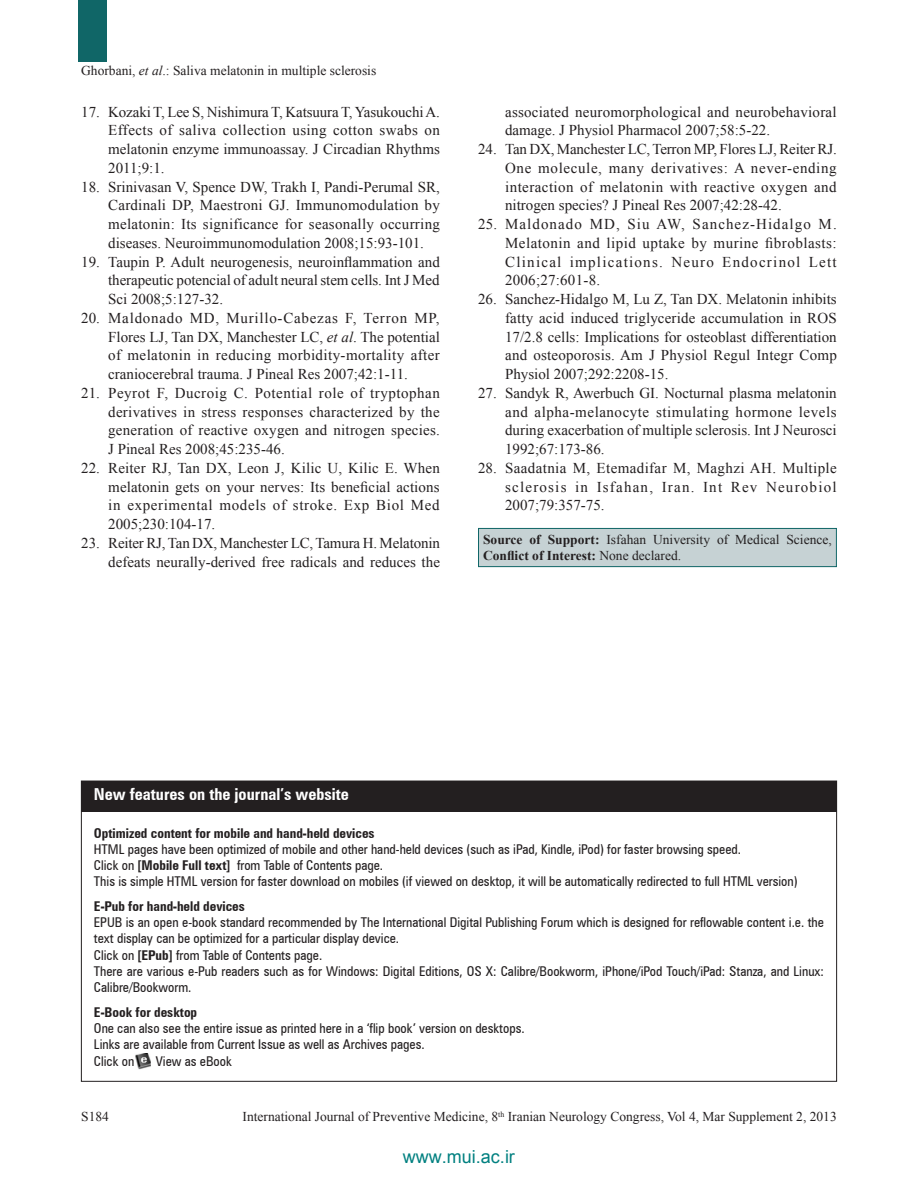
<style>
.page{position:relative;width:918px;height:1188px;background:#fff}
.page>*{position:absolute;margin:0;border:0;box-sizing:border-box;transform-origin:0 0}
.t1{font:18px "Arial";color:#008080}
.t2{font:700 condensed 16.5px "Zurich BT";color:#fff}
.REF{font:15px/18.8px "Times New Roman";color:#231f20;text-align:justify}
.t3{font:condensed 13.5px/16.2px "Zurich BT";color:#231f20}
.SRC{font:13.5px/16.2px "Times New Roman";color:#231f20}
.t4{font:700 condensed 13.5px "Zurich BT";color:#231f20}
.s1{font-style:italic}
.s2{font-weight:700}
</style>
<div class="page">
<div style="left:78px;top:0;width:29px;height:61px;background:#106667"></div>
<div style="left:479px;top:528px;width:357px;height:39px;background:#c6d2d4"></div>
<div style="left:478px;top:528px;width:359px;height:39px;border:1px solid #106667"></div>
<div style="left:81px;top:781px;width:756px;height:31px;background:#231f20"></div>
<img style="left:135px;top:1054px;width:16px;height:15px">
<p class="SRC" style="left:81px;top:62px;width:297px">Ghorbani, <span class="s1">et al</span>.: Saliva melatonin in multiple sclerosis</p>
<p class="REF" style="left:108px;top:102px;width:333px;text-indent:-27px">17. Kozaki T, Lee S, Nishimura T, Katsuura T, YasukouchiA.<br>Effects of saliva collection using cotton swabs on melatonin enzyme immunoassay. J Circadian Rhythms 2011;9:1.</p>
<p class="REF" style="left:108px;top:177px;width:333px;text-indent:-27px">18. Srinivasan V, Spence DW, Trakh I, Pandi‑Perumal SR, Cardinali DP, Maestroni GJ. Immunomodulation by melatonin: Its significance for seasonally occurring diseases. Neuroimmunomodulation 2008;15:93‑101.</p>
<p class="REF" style="left:108px;top:252px;width:333px;text-indent:-27px">19. Taupin P. Adult neurogenesis, neuroinflammation and therapeutic potencial of adult neural stem cells. Int J Med Sci 2008;5:127‑32.</p>
<p class="REF" style="left:108px;top:308px;width:333px;text-indent:-27px">20. Maldonado MD, Murillo‑Cabezas F, Terron MP, Flores LJ, Tan DX, Manchester LC, <span class="s1">et al</span>. The potential of melatonin in reducing morbidity‑mortality after craniocerebral trauma. J Pineal Res 2007;42:1‑11.</p>
<p class="REF" style="left:108px;top:383px;width:333px;text-indent:-27px">21. Peyrot F, Ducroig C. Potential role of tryptophan derivatives in stress responses characterized by the generation of reactive oxygen and nitrogen species.<br>J Pineal Res 2008;45:235‑46.</p>
<p class="REF" style="left:108px;top:458px;width:333px;text-indent:-27px">22. Reiter RJ, Tan DX, Leon J, Kilic U, Kilic E. When melatonin gets on your nerves: Its beneficial actions in experimental models of stroke. Exp Biol Med 2005;230:104‑17.</p>
<p class="REF" style="left:81px;top:533px;width:360px;text-align:right">23. Reiter RJ, Tan DX, Manchester LC, Tamura H. Melatonin defeats neurally‑derived free radicals and reduces the</p>
<p class="REF" style="left:505px;top:102px;width:333px">associated neuromorphological and neurobehavioral damage. J Physiol Pharmacol 2007;58:5‑22.</p>
<p class="REF" style="left:505px;top:140px;width:333px;text-indent:-27px">24. Tan DX, Manchester LC, Terron MP, Flores LJ, Reiter RJ.<br>One molecule, many derivatives: A never‑ending interaction of melatonin with reactive oxygen and nitrogen species? J Pineal Res 2007;42:28‑42.</p>
<p class="REF" style="left:505px;top:215px;width:333px;text-indent:-27px">25. Maldonado MD, Siu AW, Sanchez‑Hidalgo M.<br>Melatonin and lipid uptake by murine fibroblasts:<br>Clinical implications. Neuro Endocrinol Lett 2006;27:601‑8.</p>
<p class="REF" style="left:505px;top:290px;width:333px;text-indent:-27px">26. Sanchez‑Hidalgo M, Lu Z, Tan DX. Melatonin inhibits fatty acid induced triglyceride accumulation in ROS 17/2.8 cells: Implications for osteoblast differentiation and osteoporosis. Am J Physiol Regul Integr Comp Physiol 2007;292:2208‑15.</p>
<p class="REF" style="left:505px;top:383px;width:333px;text-indent:-27px">27. Sandyk R, Awerbuch GI. Nocturnal plasma melatonin and alpha‑melanocyte stimulating hormone levels during exacerbation of multiple sclerosis. Int J Neurosci 1992;67:173‑86.</p>
<p class="REF" style="left:505px;top:458px;width:333px;text-indent:-27px">28. Saadatnia M, Etemadifar M, Maghzi AH. Multiple sclerosis in Isfahan, Iran. Int Rev Neurobiol 2007;79:357‑75.</p>
<p class="SRC" style="left:483px;top:531px;width:350px"><span class="s2">Source of Support:</span> Isfahan University of Medical Science,<br><span class="s2">Conflict of Interest:</span> None declared.</p>
<p class="t2" style="left:94px;top:784px;width:256px">New features on the journal’s website</p>
<p class="t4" style="left:94px;top:825px;width:282px">Optimized content for mobile and hand-held devices</p>
<p class="t3" style="left:94px;top:841px;width:649px">HTML pages have been optimized of mobile and other hand-held devices (such as iPad, Kindle, iPod) for faster browsing speed.</p>
<p class="t3" style="left:94px;top:857px;width:291px">Click on <span class="s2">[Mobile Full text]</span> from Table of Contents page.</p>
<p class="t3" style="left:94px;top:873px;width:705px">This is simple HTML version for faster download on mobiles (if viewed on desktop, it will be automatically redirected to full HTML version)</p>
<p class="t4" style="left:94px;top:898px;width:152px">E-Pub for hand-held devices</p>
<p class="t3" style="left:94px;top:914px;width:731px">EPUB is an open e-book standard recommended by The International Digital Publishing Forum which is designed for reflowable content i.e. the text display can be optimized for a particular display device.</p>
<p class="t3" style="left:94px;top:947px;width:230px">Click on <span class="s2">[EPub]</span> from Table of Contents page.</p>
<p class="t3" style="left:94px;top:963px;width:732px">There are various e-Pub readers such as for Windows: Digital Editions, OS X: Calibre/Bookworm, iPhone/iPod Touch/iPad: Stanza, and Linux:<br>Calibre/Bookworm.</p>
<p class="t4" style="left:94px;top:1004px;width:105px">E-Book for desktop</p>
<p class="t3" style="left:94px;top:1020px;width:432px">One can also see the entire issue as printed here in a ‘flip book’ version on desktops.</p>
<p class="t3" style="left:94px;top:1036px;width:332px">Links are available from Current Issue as well as Archives pages.</p>
<p class="t3" style="left:94px;top:1053px;width:42px">Click on</p>
<p class="t3" style="left:156px;top:1053px;width:77px">View as eBook</p>
<p class="SRC" style="left:81px;top:1109px;width:29px">S184</p>
<p class="SRC" style="left:243px;top:1108px;width:596px">International Journal of Preventive Medicine, 8<sup>th</sup> Iranian Neurology Congress, Vol 4, Mar Supplement 2, 2013</p>
<p class="t1" style="left:403px;top:1145px;width:113px">www.mui.ac.ir</p>
</div>
